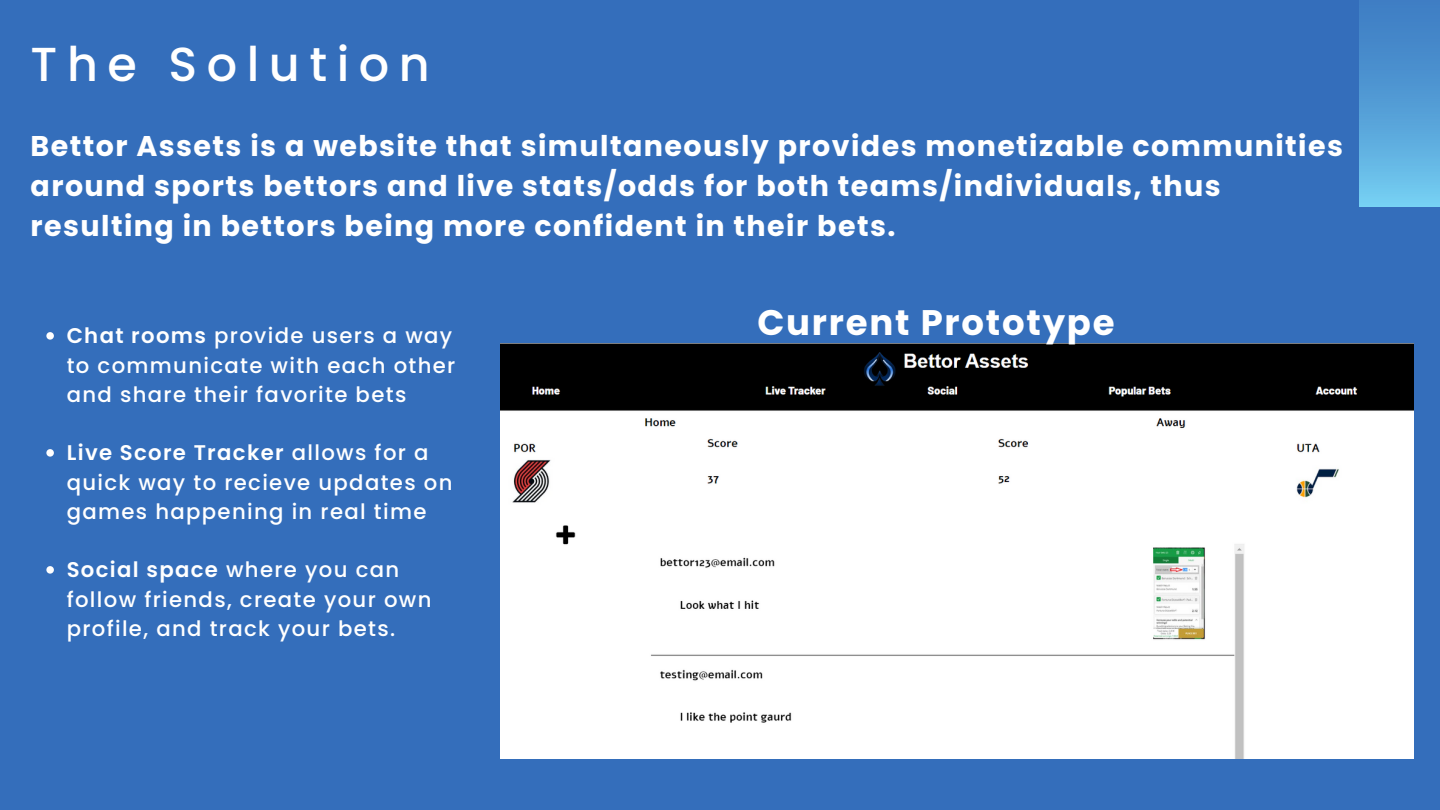
<style>
.page{position:relative;width:1440px;height:810px;background:#346ebb}
.page>*{position:absolute;margin:0;border:0;box-sizing:border-box;transform-origin:0 0}
.t1{font:500 47.7px "Poppins";letter-spacing:.2em;color:#fff}
.t2{font:700 35.5px "Poppins";letter-spacing:.05em;color:#fff}
.t3{font:700 28.5px/39.8px "Poppins";letter-spacing:.05em;color:#fff}
.t4{font:500 21.2px/29.2px "Poppins";letter-spacing:.065em;color:#fff}
.s1{font-weight:600}
</style>
<div class="page">
<img style="left:1359px;top:0;width:81px;height:206px">
<img style="left:501px;top:344px;width:913px;height:414px">
<svg style="left:46px;top:332px;width:8px;height:8px"></svg>
<svg style="left:46px;top:449px;width:8px;height:8px"></svg>
<svg style="left:46px;top:566px;width:8px;height:8px"></svg>
<p class="t1" style="left:31px;top:30px;width:401px">The Solution</p>
<p class="t3" style="left:31px;top:126px;width:1314px">Bettor Assets is a website that simultaneously provides monetizable communities around sports bettors and live stats/odds for both teams/individuals, thus resulting in bettors being more confident in their bets.</p>
<p class="t4" style="left:67px;top:321px;width:390px"><span class="s1">Chat rooms</span> provide users a way to communicate with each other and share their favorite bets</p>
<p class="t4" style="left:67px;top:438px;width:387px"><span class="s1">Live Score Tracker</span> allows for a quick way to recieve updates on games happening in real time</p>
<p class="t4" style="left:67px;top:555px;width:366px"><span class="s1">Social space</span> where you can follow friends, create your own profile, and track your bets.</p>
<p class="t2" style="left:757px;top:297px;width:359px">Current Prototype</p>
</div>
